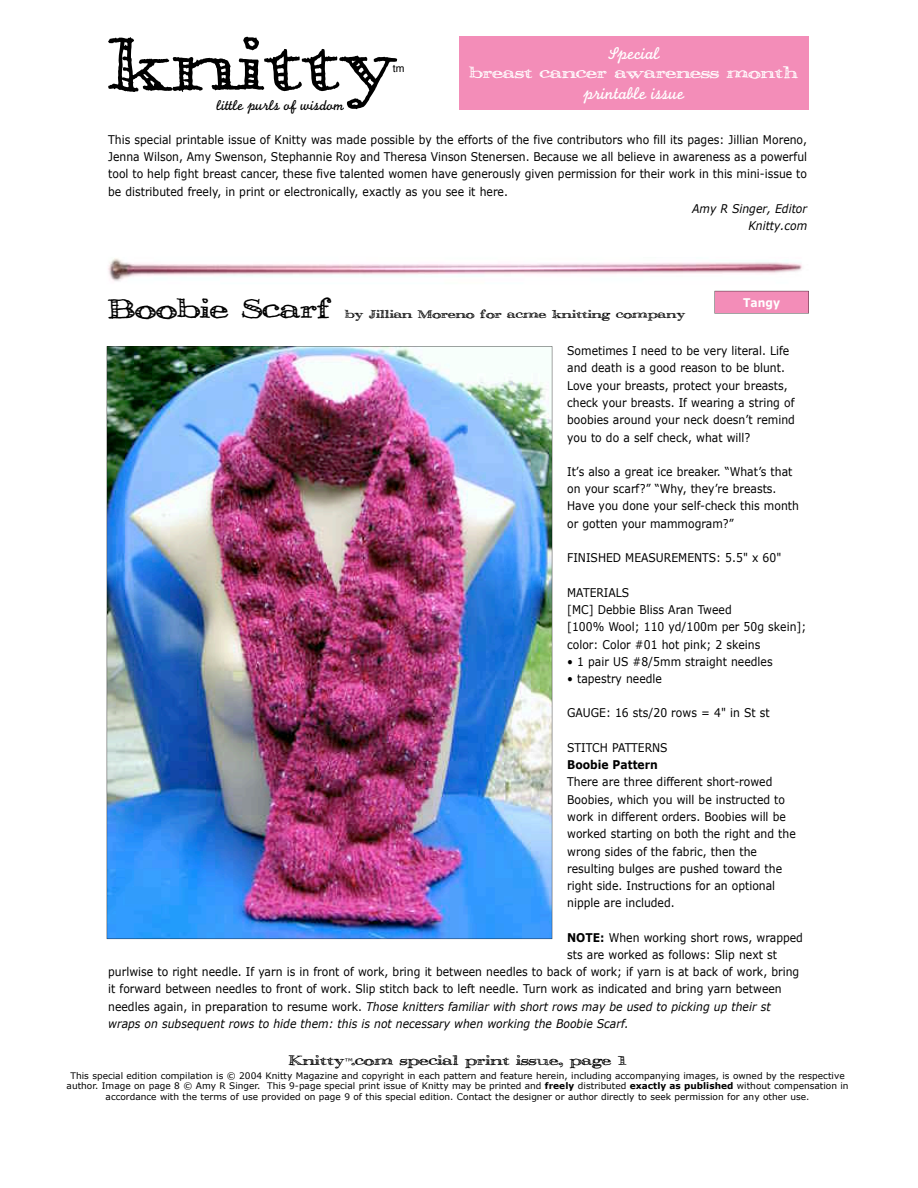
<style>
.page{position:relative;width:918px;height:1188px;background:#fff}
.page>*{position:absolute;margin:0;border:0;box-sizing:border-box;transform-origin:0 0}
.t1{font:97.5px "Pesto";color:#000}
.t2{font:36px "Pesto";color:#000}
.t3{font:21px "Pesto";color:#fff}
.t4{font:18px "Pesto";color:#000}
.t5{font:18px "Monoline Script";color:#fff}
.t6{font:15px "Pesto";color:#000}
.t7{font:15px "Monoline Script";color:#000}
.t8{font:12px/17.2px "Verdana";color:#000;scale:.9 1}
.t9{font:italic 12px/17.2px "Verdana";color:#000;text-align:right;scale:.9 1}
.t10{font:700 12px "Verdana";color:#000;scale:.9 1}
.t11{font:700 12px "Verdana";color:#fff;scale:.9 1}
.t12{font:10.5px "Helvetica";color:#000}
.t13{font:9px/10.8px "Verdana";color:#000;text-align:center}
.s1{font-weight:700}
.s2{font-style:normal}
.s3{font-family:"Verdana";font-size:9px}
</style>
<div class="page">
<div style="left:459px;top:36px;width:350px;height:73px;background:#f38db8"></div>
<img style="left:108px;top:258px;width:694px;height:23px">
<img style="left:107px;top:346px;width:445px;height:593px">
<svg style="left:715px;top:291px;width:94px;height:23px;background:#ec8bb4"></svg>
<h1 class="t1" style="left:108px;top:12px;width:290px">knitty</h1>
<p class="t12" style="left:393px;top:64px;width:13px">tm</p>
<p class="t7" style="left:217px;top:101px;width:129px">little purls of wisdom</p>
<h3 class="t5" style="left:608px;top:47px;width:53px">Special</h3>
<h3 class="t3" style="left:469px;top:61px;width:330px">breast cancer awareness month</h3>
<h3 class="t5" style="left:583px;top:87px;width:102px">printable issue</h3>
<p class="t8" style="left:108px;top:130px;width:778px;text-align:justify">This special printable issue of Knitty was made possible by the efforts of the five contributors who fill its pages: Jillian Moreno, Jenna Wilson, Amy Swenson, Stephannie Roy and Theresa Vinson Stenersen. Because we all believe in awareness as a powerful tool to help fight breast cancer, these five talented women have generously given permission for their work in this mini-issue to be distributed freely, in print or electronically, exactly as you see it here.</p>
<p class="t9" style="left:692px;top:200px;width:129px">Amy R Singer, Editor<br>Knitty.com</p>
<h2 class="t2" style="left:108px;top:289px;width:225px">Boobie Scarf</h2>
<p class="t11" style="left:743px;top:295px;width:42px">Tangy</p>
<p class="t6" style="left:345px;top:306px;width:342px">by Jillian Moreno for acme knitting company</p>
<p class="t8" style="left:567px;top:342px;width:255px">Sometimes I need to be very literal. Life and death is a good reason to be blunt.<br>Love your breasts, protect your breasts, check your breasts. If wearing a string of boobies around your neck doesn’t remind you to do a self check, what will?</p>
<p class="t8" style="left:567px;top:463px;width:259px">It’s also a great ice breaker. “What’s that on your scarf?” “Why, they’re breasts.<br>Have you done your self-check this month or gotten your mammogram?”</p>
<p class="t8" style="left:567px;top:549px;width:239px">FINISHED MEASUREMENTS: 5.5" x 60"</p>
<p class="t8" style="left:567px;top:583px;width:267px">MATERIALS<br>[MC] Debbie Bliss Aran Tweed<br>[100% Wool; 110 yd/100m per 50g skein]; color: Color #01 hot pink; 2 skeins</p>
<p class="t8" style="left:567px;top:652px;width:230px">• 1 pair US #8/5mm straight needles</p>
<p class="t8" style="left:567px;top:670px;width:107px">• tapestry needle</p>
<p class="t8" style="left:567px;top:704px;width:227px">GAUGE: 16 sts/20 rows = 4" in St st</p>
<p class="t8" style="left:567px;top:739px;width:113px">STITCH PATTERNS</p>
<p class="t10" style="left:567px;top:757px;width:102px">Boobie Pattern</p>
<p class="t8" style="left:567px;top:773px;width:256px">There are three different short-rowed Boobies, which you will be instructed to work in different orders. Boobies will be worked starting on both the right and the wrong sides of the fabric, then the resulting bulges are pushed toward the right side. Instructions for an optional nipple are included.</p>
<p class="t8" style="left:567px;top:928px;width:263px"><span class="s1">NOTE:</span> When working short rows, wrapped</p>
<p class="t8" style="left:567px;top:946px;width:235px">sts are worked as follows: Slip next st</p>
<p class="t8" style="left:108px;top:963px;width:770px">purlwise to right needle. If yarn is in front of work, bring it between needles to back of work; if yarn is at back of work, bring</p>
<p class="t8" style="left:108px;top:980px;width:750px">it forward between needles to front of work. Slip stitch back to left needle. Turn work as indicated and bring yarn between</p>
<p class="t9" style="left:108px;top:997px;width:738px"><span class="s2">needles again, in preparation to resume work.</span> Those knitters familiar with short rows may be used to picking up their st</p>
<p class="t9" style="left:108px;top:1015px;width:580px">wraps on subsequent rows to hide them: this is not necessary when working the Boobie Scarf.</p>
<h3 class="t4" style="left:289px;top:1050px;width:339px">Knitty<span class="s3">™</span>.com special print issue, page 1</h3>
<p class="t13" style="left:67px;top:1070px;width:784px">This special edition compilation is © 2004 Knitty Magazine and copyright in each pattern and feature herein, including accompanying images, is owned by the respective author. Image on page 8 © Amy R Singer. This 9-page special print issue of Knitty may be printed and <span class="s1">freely</span> distributed <span class="s1">exactly as published</span> without compensation in accordance with the terms of use provided on page 9 of this special edition. Contact the designer or author directly to seek permission for any other use.</p>
</div>
